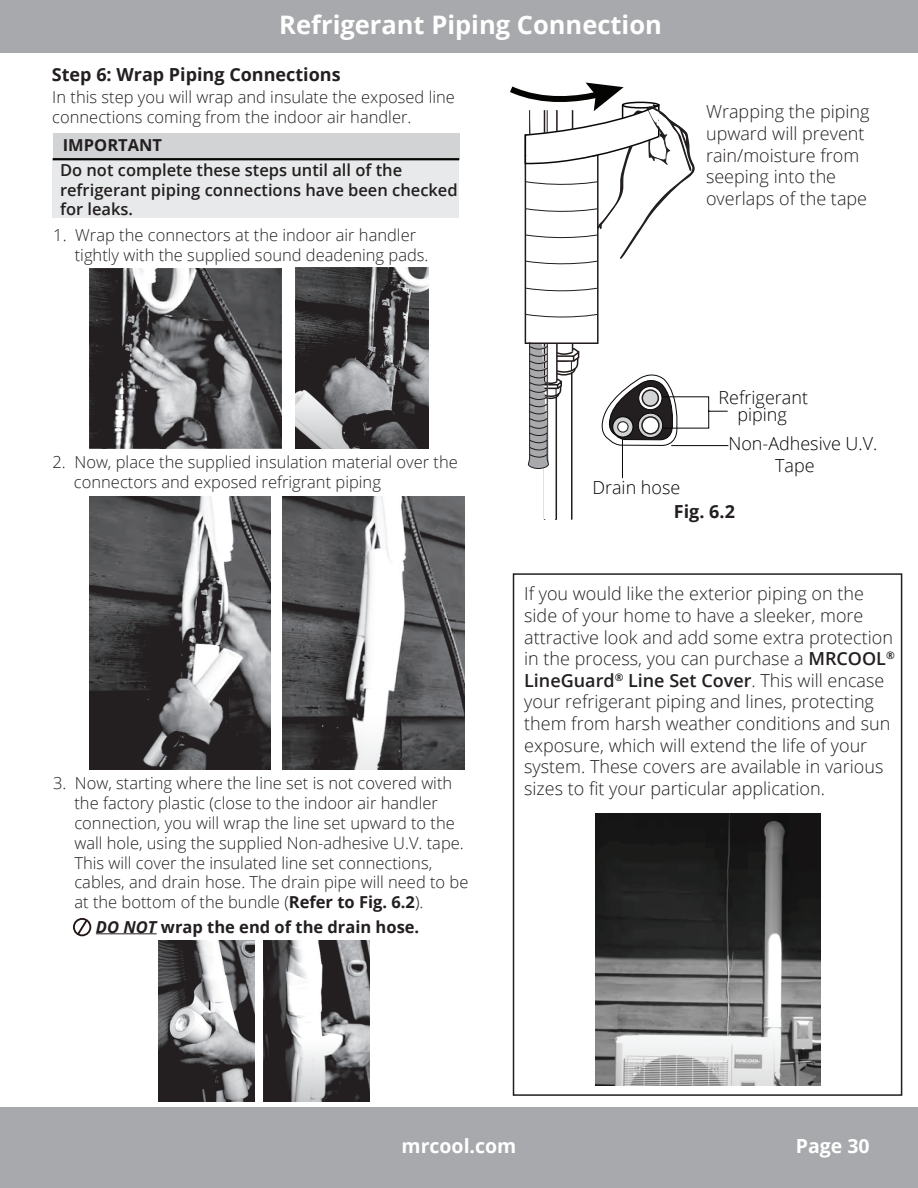
<style>
.page{position:relative;width:918px;height:1188px;background:#fff}
.page>*{position:absolute;margin:0;border:0;box-sizing:border-box;transform-origin:0 0}
.t1{font:700 25.5px "Open Sans";color:#fff}
.t2{font:700 19.5px "Open Sans";color:#fff}
.t3{font:300 18px/21.6px "Open Sans";color:#231f20}
.t4{font:300 18px/17px "Open Sans";color:#040503;text-align:center}
.t5{font:700 18px "Open Sans";color:#231f20}
.t6{font:300 16.5px/19.8px "Open Sans";color:#231f20}
.t7{font:600 16.5px/19.8px "Open Sans";color:#231f20}
.t8{font:700 16.5px "Open Sans";color:#231f20}
.s1{font-weight:700}
.s2{font-style:italic}
.s3{font-weight:600}
</style>
<div class="page">
<div style="left:0;top:1107px;width:918px;height:81px;background:#a8a9ad"></div>
<div style="left:0;top:0;width:918px;height:53px;background:#a8a9ad"></div>
<hr style="left:571px;top:373px;width:1px;height:146px;background:#221b1b">
<hr style="left:544px;top:397px;width:1px;height:122px;background:#221b1b">
<hr style="left:556px;top:397px;width:1px;height:122px;background:#221b1b">
<svg style="left:510px;top:82px;width:219px;height:397px"></svg>
<svg style="left:639px;top:386px;width:23px;height:24px"></svg>
<div style="left:638px;top:386px;width:24px;height:24px;border:1px solid #070706;border-radius:50%"></div>
<div style="left:641px;top:389px;width:19px;height:18px;background:#d2d3d5;border:2px solid #231f20;border-radius:50%"></div>
<div style="left:53px;top:133px;width:407px;height:26px;background:#d2d3d5"></div>
<div style="left:53px;top:159px;width:406px;height:59px;background:#e8e9ea"></div>
<hr style="left:53px;top:158px;width:406px;height:2px;background:#040503">
<img style="left:283px;top:497px;width:181px;height:272px">
<img style="left:90px;top:268px;width:192px;height:181px">
<img style="left:295px;top:268px;width:134px;height:181px">
<img style="left:89px;top:497px;width:182px;height:273px">
<hr style="left:96px;top:933px;width:61px;height:1px;background:#231f20">
<img style="left:159px;top:941px;width:96px;height:160px">
<img style="left:263px;top:941px;width:106px;height:160px">
<img style="left:595px;top:814px;width:226px;height:271px">
<div style="left:513px;top:573px;width:389px;height:523px;border:2px solid #231f20"></div>
<svg style="left:73px;top:918px;width:18px;height:18px"></svg>
<h1 class="t1" style="left:279px;top:7px;width:384px">Refrigerant Piping Connection</h1>
<p class="t5" style="left:52px;top:62px;width:290px">Step 6: Wrap Piping Connections</p>
<p class="t6" style="left:52px;top:87px;width:404px">In this step you will wrap and insulate the exposed line connections coming from the indoor air handler.</p>
<p class="t8" style="left:63px;top:133px;width:101px">IMPORTANT</p>
<p class="t7" style="left:60px;top:160px;width:399px">Do not complete these steps until all of the refrigerant piping connections have been checked for leaks.</p>
<p class="t6" style="left:75px;top:225px;width:355px;text-indent:-21px">1. Wrap the connectors at the indoor air handler tightly with the supplied sound deadening pads.</p>
<p class="t3" style="left:706px;top:101px;width:165px">Wrapping the piping upward will prevent rain/moisture from seeping into the overlaps of the tape</p>
<p class="t4" style="left:719px;top:389px;width:91px">Refrigerant piping</p>
<p class="t6" style="left:74px;top:452px;width:386px;text-indent:-21px">2. Now, place the supplied insulation material over the connectors and exposed refrigrant piping</p>
<p class="t6" style="left:74px;top:773px;width:396px;text-indent:-21px">3. Now, starting where the line set is not covered with the factory plastic (close to the indoor air handler connection, you will wrap the line set upward to the wall hole, using the supplied Non-adhesive U.V. tape.<br>This will cover the insulated line set connections, cables, and drain hose. The drain pipe will need to be at the bottom of the bundle (<span class="s1">Refer to Fig. 6.2</span>).</p>
<p class="t8" style="left:96px;top:915px;width:325px"><span class="s2">DO NOT</span> wrap the end of the drain hose.</p>
<p class="t4" style="left:775px;top:433px;width:104px;line-height:21.6px;text-align:left;text-indent:-47px">Non-Adhesive U.V.<br>Tape</p>
<p class="t5" style="left:674px;top:499px;width:63px">Fig. 6.2</p>
<p class="t4" style="left:592px;top:479px;width:89px">Drain hose</p>
<p class="t3" style="left:524px;top:583px;width:372px">If you would like the exterior piping on the side of your home to have a sleeker, more attractive look and add some extra protection in the process, you can purchase a <span class="s3">MRCOOL</span><sup>® </sup><span class="s3">LineGuard</span><sup>®</sup> <span class="s3">Line Set Cover</span>. This will encase your refrigerant piping and lines, protecting them from harsh weather conditions and sun exposure, which will extend the life of your system. These covers are available in various sizes to fit your particular application.</p>
<p class="t2" style="left:402px;top:1132px;width:116px">mrcool.com</p>
<p class="t2" style="left:796px;top:1132px;width:75px">Page 30</p>
</div>
